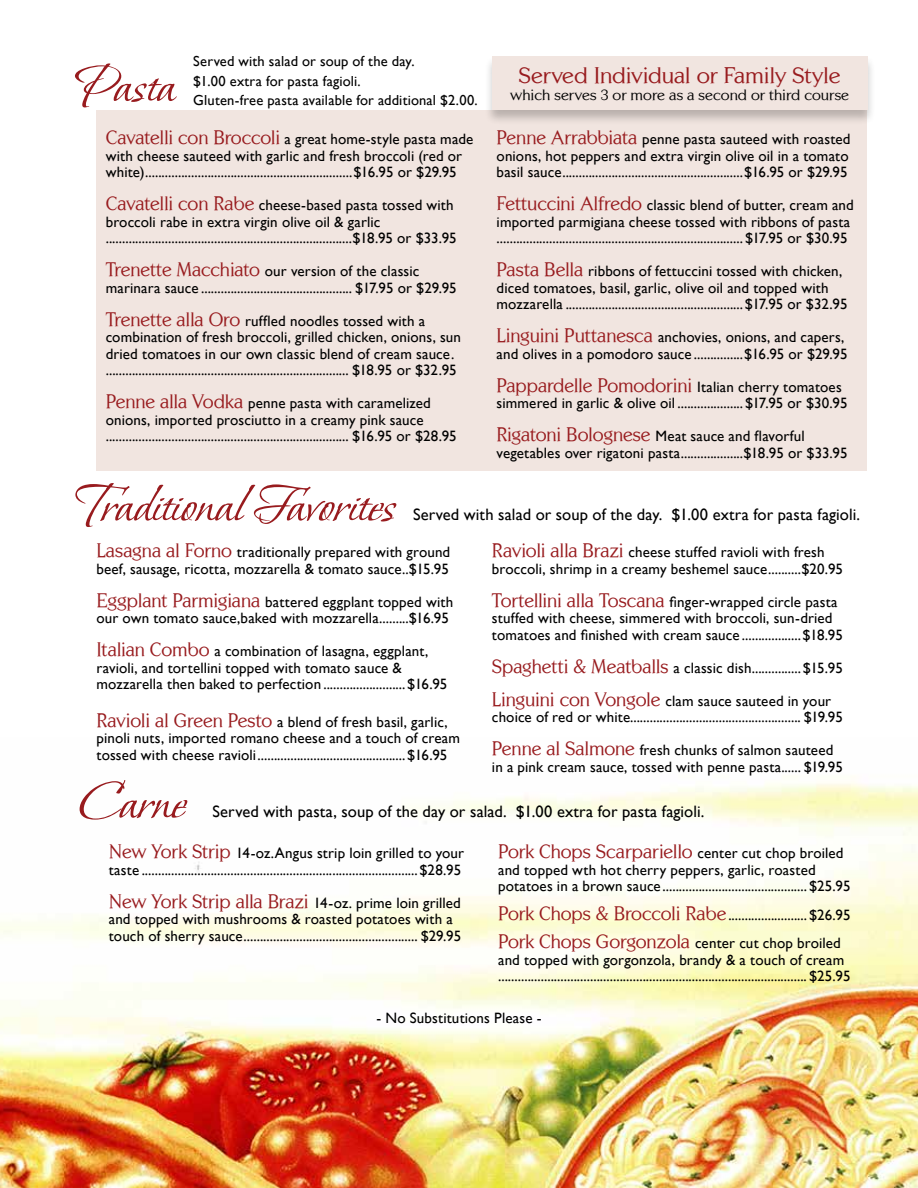
<style>
.page{position:relative;width:918px;height:1188px;background:#fff}
.page>*{position:absolute;margin:0;border:0;box-sizing:border-box;transform-origin:0 0}
.t1{font:58.5px "Bonheur Royale";color:#981b1e}
.t2{font:22.5px "Centabel";letter-spacing:-.01em;color:#981b1e;scale:1.05 1}
.t3{font:19.5px "Centabel";letter-spacing:-.01em;color:#981b1e}
.t4{font:16.5px "Gill Sans";letter-spacing:.01em;color:#000}
.t5{font:15px/16.5px "Gill Sans";letter-spacing:.01em;color:#000}
.t6{font:15px "Centabel";color:#000;scale:1.05 1}
.t7{font:14.55px/19.4px "Gill Sans";letter-spacing:.015em;color:#000}
.s1{font-family:"Centabel";font-size:19.5px;color:#981b1e}
.s2{font-family:"Gill Sans";font-size:15px;color:#000}
</style>
<div class="page">
<div style="left:96px;top:110px;width:771px;height:361px;background:#f1e5e0"></div>
<img style="left:0;top:782px;width:918px;height:406px">
<div style="left:484px;top:55px;width:391px;height:70px;background:#000;opacity:.23"></div>
<div style="left:492px;top:56px;width:375px;height:54px;background:#f1e5e0"></div>
<p class="t7" style="left:193px;top:52px;width:286px">Served with salad or soup of the day.<br>$1.00 extra for pasta fagioli.<br>Gluten-free pasta available for additional $2.00.</p>
<h2 class="t2" style="left:519px;top:63px;width:308px">Served Individual or Family Style</h2>
<h1 class="t1" style="left:74px;top:56px;width:103px">Pasta</h1>
<p class="t5" style="left:106px;top:131px;width:369px"><span class="s1">Cavatelli con Broccoli</span> a great home-style pasta made with cheese sauteed with garlic and fresh broccoli (red or white)...............................................................$16.95 or $29.95</p>
<p class="t5" style="left:106px;top:197px;width:353px"><span class="s1">Cavatelli con Rabe</span> cheese-based pasta tossed with broccoli rabe in extra virgin olive oil &amp; garlic ...........................................................................$18.95 or $33.95</p>
<p class="t5" style="left:106px;top:263px;width:353px"><span class="s1">Trenette Macchiato</span> our version of the classic marinara sauce .............................................. $17.95 or $29.95</p>
<p class="t5" style="left:106px;top:312px;width:357px"><span class="s1">Trenette alla Oro</span> ruffled noodles tossed with a combination of fresh broccoli, grilled chicken, onions, sun dried tomatoes in our own classic blend of cream sauce. .......................................................................... $18.95 or $32.95</p>
<p class="t5" style="left:106px;top:395px;width:353px"><span class="s1">Penne alla Vodka</span> penne pasta with caramelized onions, imported prosciutto in a creamy pink sauce .......................................................................... $16.95 or $28.95</p>
<p class="t6" style="left:510px;top:86px;width:325px">which serves 3 or more as a second or third course</p>
<p class="t5" style="left:497px;top:131px;width:355px"><span class="s1">Penne Arrabbiata</span> penne pasta sauteed with roasted onions, hot peppers and extra virgin olive oil in a tomato basil sauce.......................................................$16.95 or $29.95</p>
<p class="t5" style="left:497px;top:197px;width:359px"><span class="s1">Fettuccini Alfredo</span> classic blend of butter, cream and imported parmigiana cheese tossed with ribbons of pasta ...........................................................................$17.95 or $30.95</p>
<p class="t5" style="left:497px;top:263px;width:353px"><span class="s1">Pasta Bella</span> ribbons of fettuccini tossed with chicken, diced tomatoes, basil, garlic, olive oil and topped with mozzarella ......................................................$17.95 or $32.95</p>
<p class="t5" style="left:497px;top:329px;width:353px"><span class="s1">Linguini Puttanesca</span> anchovies, onions, and capers, and olives in a pomodoro sauce ...............$16.95 or $29.95</p>
<h3 class="t3" style="left:497px;top:374px;width:347px">Pappardelle Pomodorini <span class="s2">Italian cherry tomatoes</span></h3>
<p class="t5" style="left:497px;top:395px;width:353px">simmered in garlic &amp; olive oil ....................$17.95 or $30.95</p>
<p class="t5" style="left:497px;top:428px;width:353px"><span class="s1">Rigatoni Bolognese</span> Meat sauce and flavorful vegetables over rigatoni pasta...................$18.95 or $33.95</p>
<h1 class="t1" style="left:74px;top:475px;width:321px">Traditional Favorites</h1>
<p class="t4" style="left:413px;top:505px;width:449px">Served with salad or soup of the day. $1.00 extra for pasta fagioli.</p>
<p class="t5" style="left:96px;top:544px;width:355px"><span class="s1">Lasagna al Forno</span> traditionally prepared with ground beef, sausage, ricotta, mozzarella &amp; tomato sauce..$15.95</p>
<p class="t5" style="left:96px;top:593px;width:358px"><span class="s1">Eggplant Parmigiana</span> battered eggplant topped with our own tomato sauce,baked with mozzarella.........$16.95</p>
<p class="t5" style="left:96px;top:643px;width:353px"><span class="s1">Italian Combo</span> a combination of lasagna, eggplant, ravioli, and tortellini topped with tomato sauce &amp; mozzarella then baked to perfection .........................$16.95</p>
<p class="t5" style="left:96px;top:713px;width:365px"><span class="s1">Ravioli al Green Pesto</span> a blend of fresh basil, garlic, pinoli nuts, imported romano cheese and a touch of cream tossed with cheese ravioli.............................................$16.95</p>
<p class="t5" style="left:492px;top:544px;width:353px"><span class="s1">Ravioli alla Brazi</span> cheese stuffed ravioli with fresh broccoli, shrimp in a creamy beshemel sauce..........$20.95</p>
<p class="t5" style="left:492px;top:593px;width:353px"><span class="s1">Tortellini alla Toscana</span> finger-wrapped circle pasta stuffed with cheese, simmered with broccoli, sun-dried tomatoes and finished with cream sauce ..................$18.95</p>
<p class="t5" style="left:492px;top:659px;width:352px"><span class="s1">Spaghetti &amp; Meatballs</span> a classic dish...............$15.95</p>
<p class="t5" style="left:492px;top:692px;width:353px"><span class="s1">Linguini con Vongole</span> clam sauce sauteed in your choice of red or white.................................................... $19.95</p>
<p class="t5" style="left:492px;top:742px;width:353px"><span class="s1">Penne al Salmone</span> fresh chunks of salmon sauteed in a pink cream sauce, tossed with penne pasta...... $19.95</p>
<h1 class="t1" style="left:79px;top:772px;width:106px">Carne</h1>
<p class="t4" style="left:213px;top:802px;width:493px">Served with pasta, soup of the day or salad. $1.00 extra for pasta fagioli.</p>
<p class="t5" style="left:109px;top:845px;width:357px"><span class="s1">New York Strip</span> 14-oz.Angus strip loin grilled to your taste ....................................................................................$28.95</p>
<p class="t5" style="left:109px;top:894px;width:354px"><span class="s1">New York Strip alla Brazi</span> 14-oz. prime loin grilled and topped with mushrooms &amp; roasted potatoes with a touch of sherry sauce..................................................... $29.95</p>
<h3 class="t3" style="left:498px;top:840px;width:347px">Pork Chops Scarpariello <span class="s2">center cut chop broiled</span></h3>
<p class="t5" style="left:498px;top:861px;width:354px">and topped wth hot cherry peppers, garlic, roasted potatoes in a brown sauce............................................ $25.95</p>
<p class="t5" style="left:498px;top:900px;width:354px;line-height:28.5px"><span class="s1">Pork Chops &amp; Broccoli Rabe</span>........................$26.95<br><span class="s1">Pork Chops Gorgonzola</span> center cut chop broiled</p>
<p class="t5" style="left:498px;top:951px;width:354px">and topped with gorgonzola, brandy &amp; a touch of cream .............................................................................................. $25.95</p>
<p class="t5" style="left:376px;top:1010px;width:167px">- No Substitutions Please -</p>
</div>
